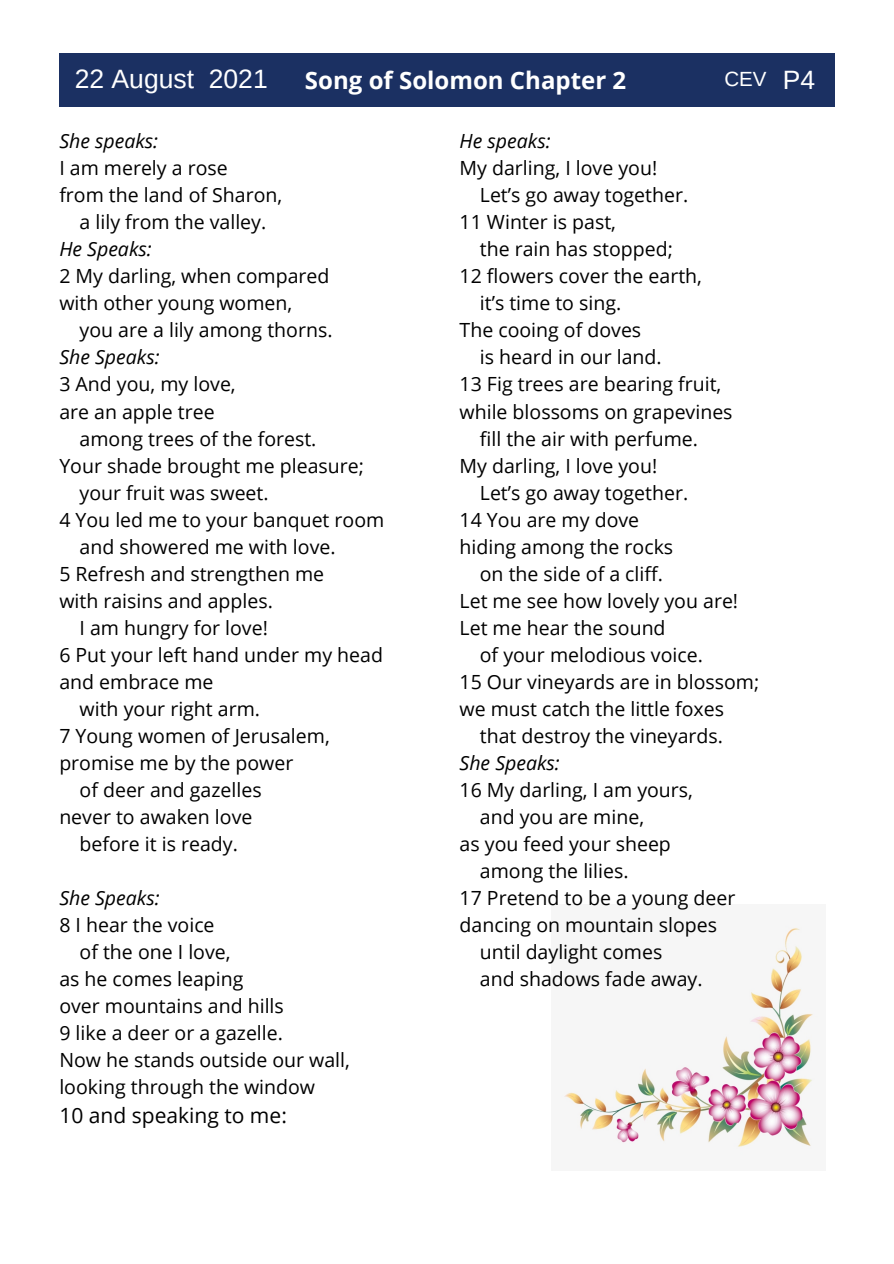
<style>
.page{position:relative;width:894px;height:1264px;background:#fff}
.page>*{position:absolute;margin:0;border:0;box-sizing:border-box;transform-origin:0 0}
.t1{font:26.55px "Arimo";color:#fff}
.t2{font:700 24px "Open Sans";color:#fff}
.t3{font:21px "Open Sans";color:#000}
.t4{font:20.55px "Arimo";color:#fff}
.t5{font:19.5px "Open Sans";color:#000}
.t6{font:italic 19.5px "Open Sans";color:#000}
</style>
<div class="page">
<div style="left:59px;top:54px;width:775px;height:53px;background:#1b3062"></div>
<img style="left:563px;top:927px;width:253px;height:222px">
<p class="t1" style="left:75px;top:64px;width:194px">22 August 2021</p>
<p class="t2" style="left:305px;top:63px;width:323px">Song of Solomon Chapter 2</p>
<p class="t4" style="left:724px;top:67px;width:44px">CEV</p>
<p class="t1" style="left:782px;top:65px;width:34px">P4</p>
<p class="t6" style="left:459px;top:127px;width:92px">He speaks:</p>
<p class="t5" style="left:459px;top:154px;width:199px">My darling, I love you!</p>
<p class="t5" style="left:479px;top:181px;width:210px">Let’s go away together.</p>
<p class="t5" style="left:459px;top:208px;width:158px">11 Winter is past,</p>
<p class="t5" style="left:479px;top:235px;width:194px">the rain has stopped;</p>
<p class="t5" style="left:459px;top:262px;width:244px">12 flowers cover the earth,</p>
<p class="t5" style="left:479px;top:289px;width:143px">it’s time to sing.</p>
<p class="t5" style="left:459px;top:316px;width:183px">The cooing of doves</p>
<p class="t5" style="left:479px;top:343px;width:183px">is heard in our land.</p>
<p class="t5" style="left:459px;top:370px;width:263px">13 Fig trees are bearing fruit,</p>
<p class="t5" style="left:459px;top:398px;width:274px">while blossoms on grapevines</p>
<p class="t5" style="left:479px;top:425px;width:219px">fill the air with perfume.</p>
<p class="t5" style="left:459px;top:452px;width:199px">My darling, I love you!</p>
<p class="t5" style="left:479px;top:479px;width:210px">Let’s go away together.</p>
<p class="t5" style="left:459px;top:506px;width:181px">14 You are my dove</p>
<p class="t5" style="left:459px;top:533px;width:215px">hiding among the rocks</p>
<p class="t5" style="left:479px;top:560px;width:184px">on the side of a cliff.</p>
<p class="t5" style="left:459px;top:587px;width:280px">Let me see how lovely you are!</p>
<p class="t5" style="left:459px;top:614px;width:207px">Let me hear the sound</p>
<p class="t5" style="left:479px;top:641px;width:224px">of your melodious voice.</p>
<p class="t5" style="left:459px;top:668px;width:301px">15 Our vineyards are in blossom;</p>
<p class="t5" style="left:459px;top:695px;width:266px">we must catch the little foxes</p>
<p class="t5" style="left:479px;top:722px;width:245px">that destroy the vineyards.</p>
<p class="t6" style="left:459px;top:749px;width:102px">She Speaks:</p>
<p class="t5" style="left:459px;top:776px;width:235px">16 My darling, I am yours,</p>
<p class="t5" style="left:479px;top:803px;width:166px">and you are mine,</p>
<p class="t5" style="left:459px;top:830px;width:213px">as you feed your sheep</p>
<p class="t5" style="left:479px;top:857px;width:150px">among the lilies.</p>
<p class="t5" style="left:459px;top:884px;width:277px">17 Pretend to be a young deer</p>
<p class="t5" style="left:459px;top:911px;width:259px">dancing on mountain slopes</p>
<p class="t5" style="left:479px;top:938px;width:184px">until daylight comes</p>
<p class="t5" style="left:479px;top:965px;width:224px">and shadows fade away.</p>
<p class="t6" style="left:59px;top:127px;width:100px">She speaks:</p>
<p class="t5" style="left:59px;top:154px;width:170px">I am merely a rose</p>
<p class="t5" style="left:59px;top:181px;width:224px">from the land of Sharon,</p>
<p class="t5" style="left:80px;top:208px;width:188px">a lily from the valley.</p>
<p class="t6" style="left:59px;top:235px;width:94px">He Speaks:</p>
<p class="t5" style="left:59px;top:262px;width:271px">2 My darling, when compared</p>
<p class="t5" style="left:59px;top:289px;width:234px">with other young women,</p>
<p class="t5" style="left:80px;top:316px;width:254px">you are a lily among thorns.</p>
<p class="t6" style="left:59px;top:343px;width:102px">She Speaks:</p>
<p class="t5" style="left:59px;top:370px;width:178px">3 And you, my love,</p>
<p class="t5" style="left:59px;top:398px;width:157px">are an apple tree</p>
<p class="t5" style="left:80px;top:425px;width:238px">among trees of the forest.</p>
<p class="t5" style="left:59px;top:452px;width:306px">Your shade brought me pleasure;</p>
<p class="t5" style="left:80px;top:479px;width:190px">your fruit was sweet.</p>
<p class="t5" style="left:59px;top:506px;width:326px">4 You led me to your banquet room</p>
<p class="t5" style="left:80px;top:533px;width:257px">and showered me with love.</p>
<p class="t5" style="left:59px;top:560px;width:266px">5 Refresh and strengthen me</p>
<p class="t5" style="left:59px;top:587px;width:215px">with raisins and apples.</p>
<p class="t5" style="left:80px;top:614px;width:190px">I am hungry for love!</p>
<p class="t5" style="left:59px;top:641px;width:325px">6 Put your left hand under my head</p>
<p class="t5" style="left:59px;top:668px;width:156px">and embrace me</p>
<p class="t5" style="left:80px;top:695px;width:182px">with your right arm.</p>
<p class="t5" style="left:59px;top:722px;width:272px">7 Young women of Jerusalem,</p>
<p class="t5" style="left:59px;top:749px;width:235px">promise me by the power</p>
<p class="t5" style="left:80px;top:776px;width:183px">of deer and gazelles</p>
<p class="t5" style="left:59px;top:803px;width:194px">never to awaken love</p>
<p class="t5" style="left:80px;top:830px;width:160px">before it is ready.</p>
<p class="t6" style="left:59px;top:884px;width:102px">She Speaks:</p>
<p class="t5" style="left:59px;top:911px;width:157px">8 I hear the voice</p>
<p class="t5" style="left:80px;top:938px;width:152px">of the one I love,</p>
<p class="t5" style="left:59px;top:965px;width:186px">as he comes leaping</p>
<p class="t5" style="left:59px;top:992px;width:226px">over mountains and hills</p>
<p class="t5" style="left:59px;top:1019px;width:225px">9 like a deer or a gazelle.</p>
<p class="t5" style="left:59px;top:1046px;width:292px">Now he stands outside our wall,</p>
<p class="t5" style="left:59px;top:1073px;width:257px">looking through the window</p>
<p class="t3" style="left:59px;top:1100px;width:229px">10 and speaking to me:</p>
</div>
